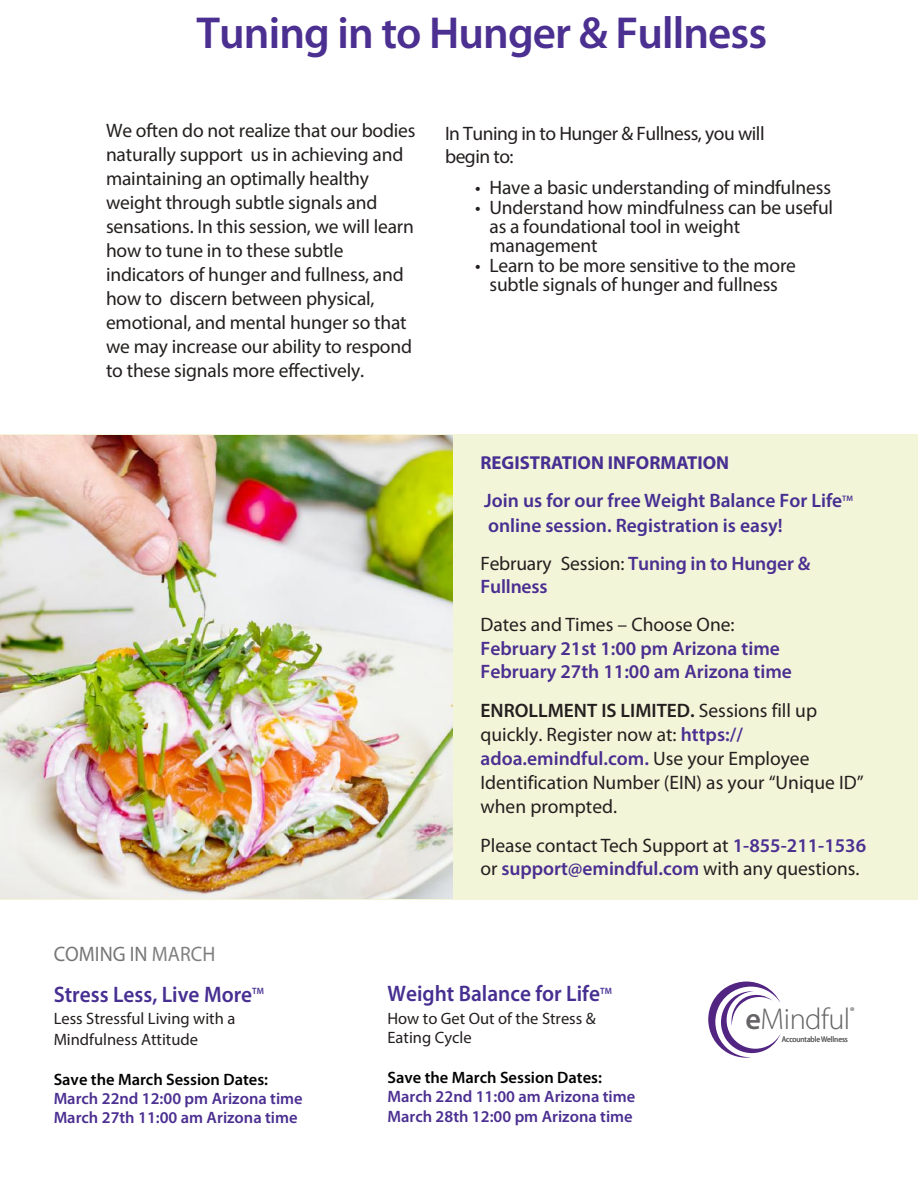
<style>
.page{position:relative;width:918px;height:1188px;background:#fff}
.page>*{position:absolute;margin:0;border:0;box-sizing:border-box;transform-origin:0 0}
.t1{font:600 45px "Myriad Pro";letter-spacing:-.02em;color:#4b2f91}
.t2{font:300 30.15px "Myriad Pro";letter-spacing:-.02em;color:#656365}
.t3{font:600 22.5px "Myriad Pro";color:#472f92;scale:.95 1}
.t4{font:21px "Myriad Pro";color:#767577;scale:.95 1}
.t5{font:19.5px/24px "Myriad Pro";letter-spacing:-.01em;color:#241f1f}
.t6{font:600 19.5px/38.4px "Myriad Pro";color:#472f92}
.t7{font:600 19.5px/23.4px "Myriad Pro";color:#4b2f91}
.t8{font:700 18.75px "Myriad Pro";color:#472f92}
.t9{font:600 16.5px/19.4px "Myriad Pro";color:#4b2f91}
.t10{font:16.5px/20.5px "Myriad Pro";color:#241f1f}
.t11{font:600 16.5px "Myriad Pro";color:#000}
.t12{font:600 11.4px "Myriad Pro";color:#656365}
.t13{font:600 9.15px "Myriad Pro";color:#472f92;scale:.95 1}
.t14{font:8.25px "Myriad";letter-spacing:-.01em;color:#656365;scale:.9 1}
.t15{font:600 7.95px "Myriad Pro";color:#472f92}
.s1{color:#808080}
.s2{font-weight:400;color:#241f1f}
.s3{color:#4b2f91}
.s4{font-weight:600}
.s5{font-weight:600;color:#4b2f91}
</style>
<div class="page">
<div style="left:0;top:434px;width:918px;height:466px;background:#f3f5d9"></div>
<svg style="left:708px;top:982px;width:73px;height:76px"></svg>
<img style="left:0;top:435px;width:452px;height:464px">
<h1 class="t1" style="left:196px;top:4px;width:572px">Tuning in to Hunger &amp; Fullness</h1>
<p class="t5" style="left:106px;top:118px;width:311px">We often do not realize that our bodies naturally support us in achieving and maintaining an optimally healthy weight through subtle signals and sensations. In this session, we will learn how to tune in to these subtle indicators of hunger and fullness, and how to discern between physical, emotional, and mental hunger so that we may increase our ability to respond to these signals more effectively.</p>
<p class="t5" style="left:445px;top:122px;width:321px;line-height:22.6px">In Tuning in to Hunger &amp; Fullness, you will begin to:</p>
<p class="t5" style="left:475px;top:175px;width:357px">• Have a basic understanding of mindfulness</p>
<p class="t5" style="left:490px;top:198px;width:345px;line-height:18.8px;text-indent:-14px">• Understand how mindfulness can be useful as a foundational tool in weight management</p>
<p class="t5" style="left:475px;top:256px;width:322px;line-height:18.8px;text-align:center">• Learn to be more sensitive to the more subtle signals of hunger and fullness</p>
<p class="t4" style="left:54px;top:941px;width:172px">COMING IN <span class="s1">MARCH</span></p>
<p class="t3" style="left:54px;top:980px;width:211px">Stress Less, Live More</p>
<p class="t13" style="left:252px;top:985px;width:14px">TM</p>
<p class="t10" style="left:54px;top:1008px;width:183px">Less Stressful Living with a<br>Mindfulness Attitude</p>
<p class="t11" style="left:54px;top:1068px;width:216px">Save the March Session Dates:</p>
<p class="t9" style="left:54px;top:1088px;width:251px">March 22nd 12:00 pm Arizona time<br>March 27th 11:00 am Arizona time</p>
<p class="t8" style="left:480px;top:451px;width:250px">REGISTRATION INFORMATION</p>
<p class="t6" style="left:484px;top:481px;width:360px">Join us for our free Weight Balance For Life</p>
<p class="t15" style="left:842px;top:493px;width:12px">TM</p>
<p class="t6" style="left:480px;top:506px;width:331px;text-indent:8px">online session. Registration is easy!<br><span class="s2">February Session:</span> <span class="s3">Tuning in to Hunger &amp;</span></p>
<p class="t7" style="left:480px;top:575px;width:69px">Fullness</p>
<p class="t5" style="left:480px;top:612px;width:256px">Dates and Times – Choose One:</p>
<p class="t7" style="left:480px;top:636px;width:313px">February 21st 1:00 pm Arizona time<br>February 27th 11:00 am Arizona time</p>
<p class="t5" style="left:480px;top:698px;width:385px"><span class="s4">ENROLLMENT IS LIMITED.</span> Sessions fill up quickly. Register now at: <span class="s5">https:// adoa.emindful.com.</span> Use your Employee Identification Number (EIN) as your “Unique ID” when prompted.</p>
<p class="t5" style="left:480px;top:833px;width:387px;line-height:23.4px">Please contact Tech Support at <span class="s5">1-855-211-1536 </span>or <span class="s5">support@emindful.com</span> with any questions.</p>
<p class="t3" style="left:387px;top:979px;width:225px">Weight Balance for Life</p>
<p class="t13" style="left:600px;top:985px;width:14px">TM</p>
<p class="t10" style="left:387px;top:1008px;width:210px;line-height:19.8px">How to Get Out of the Stress &amp;<br>Eating Cycle</p>
<p class="t11" style="left:387px;top:1067px;width:216px">Save the March Session Dates:</p>
<p class="t9" style="left:387px;top:1087px;width:249px">March 22nd 11:00 am Arizona time<br>March 28th 12:00 pm Arizona time</p>
<h2 class="t2" style="left:746px;top:1002px;width:106px"><span class="s4">e</span>Mindful</h2>
<p class="t14" style="left:782px;top:1036px;width:75px">Accountable Wellness</p>
<p class="t12" style="left:850px;top:1004px;width:7px">®</p>
</div>
